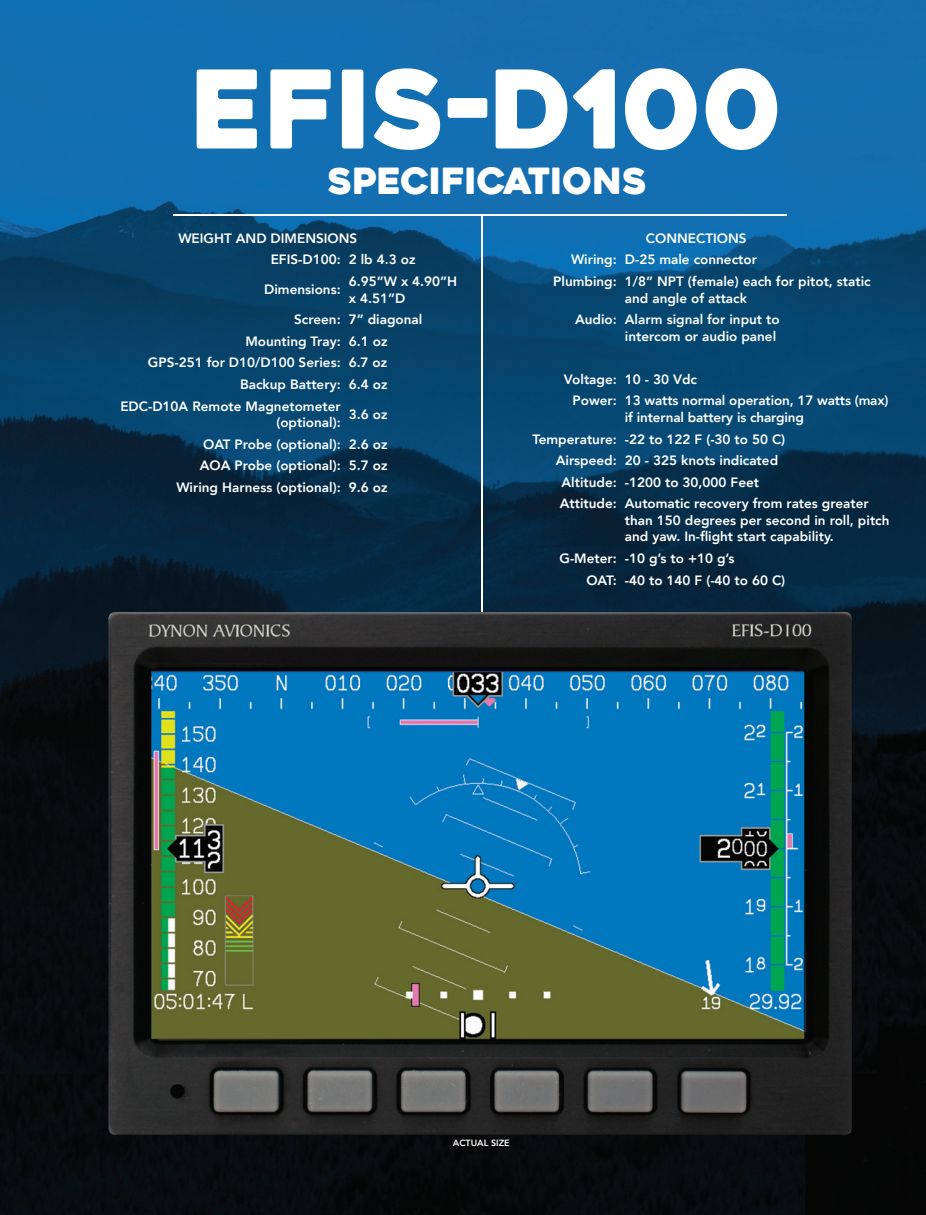
<style>
.page{position:relative;width:926px;height:1215px;background:#fff}
.page>*{position:absolute;margin:0;border:0;box-sizing:border-box;transform-origin:0 0}
.t1{font:108px "Heavitas";color:#fff}
.t2{font:36px "Heavitas";color:#fff}
.t3{font:800 13.5px/21.6px "Avenir";color:#fff}
.t4{font:800 9px "Avenir";color:#fff}
</style>
<div class="page">
<img style="left:0;top:0;width:926px;height:1215px">
<hr style="left:481px;top:214px;width:2px;height:449px;background:#fff">
<img style="left:109px;top:612px;width:742px;height:523px">
<hr style="left:173px;top:214px;width:614px;height:2px;background:#fff">
<h1 class="t1" style="left:191px;top:43px;width:594px">EFIS-D100</h1>
<h2 class="t2" style="left:328px;top:159px;width:321px">SPECIFICATIONS</h2>
<p class="t3" style="left:271px;top:227px;width:146px;text-indent:-92px">WEIGHT AND DIMENSIONS<br>EFIS-D100: 2 lb 4.3 oz</p>
<p class="t3" style="left:264px;top:279px;width:78px">Dimensions:</p>
<p class="t3" style="left:349px;top:273px;width:110px;line-height:16.5px">6.95”W x 4.90”H x 4.51”D</p>
<p class="t3" style="left:294px;top:309px;width:130px">Screen: 7” diagonal</p>
<p class="t3" style="left:245px;top:330px;width:144px">Mounting Tray: 6.1 oz</p>
<p class="t3" style="left:148px;top:352px;width:241px">GPS-251 for D10/D100 Series: 6.7 oz</p>
<p class="t3" style="left:240px;top:373px;width:149px">Backup Battery: 6.4 oz</p>
<p class="t3" style="left:120px;top:395px;width:222px">EDC-D10A Remote Magnetometer</p>
<p class="t3" style="left:276px;top:412px;width:66px">(optional):</p>
<p class="t3" style="left:646px;top:227px;width:102px">CONNECTIONS</p>
<p class="t3" style="left:571px;top:249px;width:187px">Wiring: D-25 male connector</p>
<p class="t3" style="left:553px;top:271px;width:319px">Plumbing: 1/8” NPT (female) each for pitot, static</p>
<p class="t3" style="left:575px;top:287px;width:206px;text-indent:50px">and angle of attack<br>Audio: Alarm signal for input to</p>
<p class="t3" style="left:625px;top:325px;width:153px">intercom or audio panel</p>
<p class="t3" style="left:572px;top:368px;width:317px;text-indent:-9px">Voltage: 10 - 30 Vdc<br>Power: 13 watts normal operation, 17 watts (max)</p>
<p class="t3" style="left:625px;top:406px;width:181px">if internal battery is charging</p>
<p class="t3" style="left:532px;top:428px;width:254px">Temperature: -22 to 122 F (-30 to 50 C)</p>
<p class="t3" style="left:555px;top:450px;width:224px">Airspeed: 20 - 325 knots indicated</p>
<p class="t3" style="left:561px;top:471px;width:199px">Altitude: -1200 to 30,000 Feet</p>
<p class="t3" style="left:559px;top:493px;width:310px">Attitude: Automatic recovery from rates greater</p>
<p class="t3" style="left:625px;top:512px;width:266px;line-height:16.5px">than 150 degrees per second in roll, pitch and yaw. In-flight start capability.</p>
<p class="t3" style="left:586px;top:547px;width:200px;text-indent:-27px">G-Meter: -10 g’s to +10 g’s<br>OAT: -40 to 140 F (-40 to 60 C)</p>
<p class="t3" style="left:349px;top:403px;width:40px">3.6 oz</p>
<p class="t3" style="left:176px;top:433px;width:213px;text-align:right">OAT Probe (optional): 2.6 oz<br>AOA Probe (optional): 5.7 oz<br>Wiring Harness (optional): 9.6 oz</p>
<p class="t4" style="left:453px;top:1136px;width:58px">ACTUAL SIZE</p>
</div>
